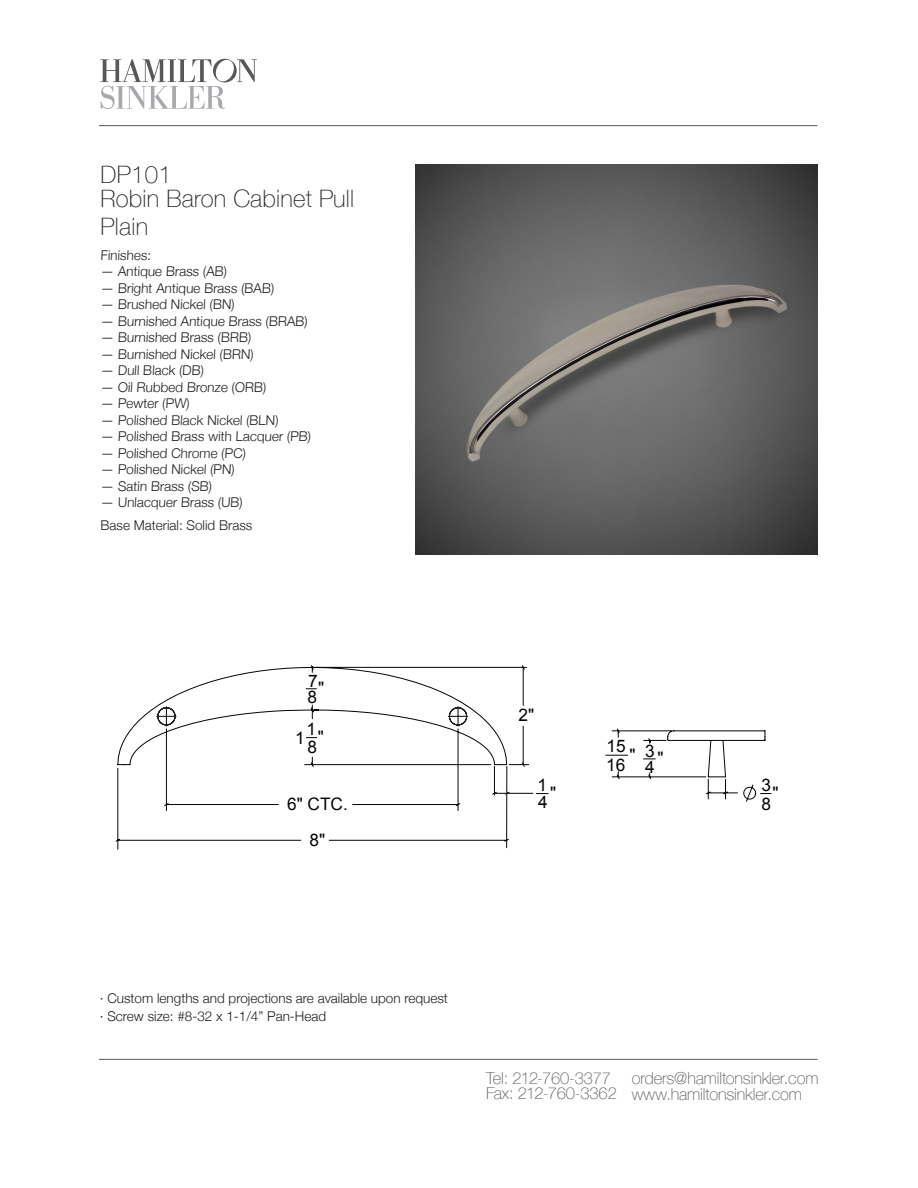
<style>
.page{position:relative;width:918px;height:1188px;background:#fff}
.page>*{position:absolute;margin:0;border:0;box-sizing:border-box;transform-origin:0 0}
.t1{font:100 24px "Helvetica Neue";letter-spacing:.01em;color:#231f20}
.t2{font:17.25px/18.9px "Arial";color:#040504}
.t3{font:100 16.5px/15px "Helvetica Neue";letter-spacing:-.01em;color:#57585a}
.t4{font:300 13.5px/22.5px "Helvetica Neue";color:#231f20}
</style>
<div class="page">
<svg style="left:101px;top:59px;width:156px;height:50px"></svg>
<hr style="left:99px;top:125px;width:718px;height:1px;background:#57585a">
<img style="left:415px;top:164px;width:403px;height:391px">
<hr style="left:99px;top:1059px;width:718px;height:1px;background:#57585a">
<svg style="left:606px;top:728px;width:165px;height:74px"></svg>
<svg style="left:115px;top:665px;width:407px;height:185px"></svg>
<svg style="left:522px;top:665px;width:27px;height:129px"></svg>
<hr style="left:495px;top:793px;width:38px;height:1px;background:#040504">
<svg style="left:448px;top:707px;width:20px;height:19px"></svg>
<svg style="left:157px;top:707px;width:19px;height:19px"></svg>
<p class="t1" style="left:100px;top:156px;width:73px">DP101</p>
<p class="t1" style="left:100px;top:180px;width:255px">Robin Baron Cabinet Pull</p>
<p class="t1" style="left:100px;top:209px;width:49px">Plain</p>
<p class="t4" style="left:100px;top:243px;width:53px">Finishes:</p>
<p class="t4" style="left:100px;top:259px;width:128px">— Antique Brass (AB)</p>
<p class="t4" style="left:100px;top:276px;width:175px">— Bright Antique Brass (BAB)</p>
<p class="t4" style="left:100px;top:292px;width:136px">— Brushed Nickel (BN)</p>
<p class="t4" style="left:100px;top:309px;width:209px">— Burnished Antique Brass (BRAB)</p>
<p class="t4" style="left:100px;top:325px;width:152px">— Burnished Brass (BRB)</p>
<p class="t4" style="left:100px;top:342px;width:155px">— Burnished Nickel (BRN)</p>
<p class="t4" style="left:100px;top:358px;width:105px">— Dull Black (DB)</p>
<p class="t4" style="left:100px;top:375px;width:167px">— Oil Rubbed Bronze (ORB)</p>
<p class="t4" style="left:100px;top:391px;width:91px">— Pewter (PW)</p>
<p class="t4" style="left:100px;top:408px;width:179px">— Polished Black Nickel (BLN)</p>
<p class="t4" style="left:100px;top:424px;width:212px">— Polished Brass with Lacquer (PB)</p>
<p class="t4" style="left:100px;top:441px;width:147px">— Polished Chrome (PC)</p>
<p class="t4" style="left:100px;top:457px;width:136px">— Polished Nickel (PN)</p>
<p class="t4" style="left:100px;top:474px;width:113px">— Satin Brass (SB)</p>
<p class="t4" style="left:100px;top:490px;width:153px">— Unlacquer Brass (UB)<br>Base Material: Solid Brass</p>
<p class="t2" style="left:307px;top:672px;width:12px;line-height:16.6px">7<br>8</p>
<p class="t2" style="left:318px;top:679px;width:8px">"</p>
<p class="t2" style="left:295px;top:728px;width:11px">1</p>
<p class="t2" style="left:306px;top:721px;width:12px;line-height:17.7px">1<br>8</p>
<p class="t2" style="left:318px;top:727px;width:8px">"</p>
<p class="t2" style="left:287px;top:795px;width:62px">6" CTC.</p>
<p class="t2" style="left:309px;top:830px;width:17px">8"</p>
<p class="t2" style="left:519px;top:706px;width:17px">2"</p>
<p class="t2" style="left:538px;top:777px;width:12px;line-height:16.8px">1<br>4</p>
<p class="t2" style="left:550px;top:783px;width:8px">"</p>
<p class="t2" style="left:606px;top:737px;width:21px;line-height:18.3px">15<br>16</p>
<p class="t2" style="left:630px;top:746px;width:27px;line-height:14.2px;text-align:right">" 3<br>4</p>
<p class="t2" style="left:657px;top:749px;width:8px">"</p>
<p class="t2" style="left:761px;top:775px;width:11px">3<br>8</p>
<p class="t2" style="left:773px;top:784px;width:8px">"</p>
<p class="t4" style="left:100px;top:986px;width:350px">· Custom lengths and projections are available upon request</p>
<p class="t4" style="left:100px;top:1004px;width:228px">· Screw size: #8-32 x 1-1/4” Pan-Head</p>
<p class="t3" style="left:486px;top:1070px;width:132px">Tel: 212-760-3377<br>Fax: 212-760-3362</p>
<p class="t3" style="left:632px;top:1069px;width:188px;line-height:16.5px">orders@hamiltonsinkler.com www.hamiltonsinkler.com</p>
</div>
